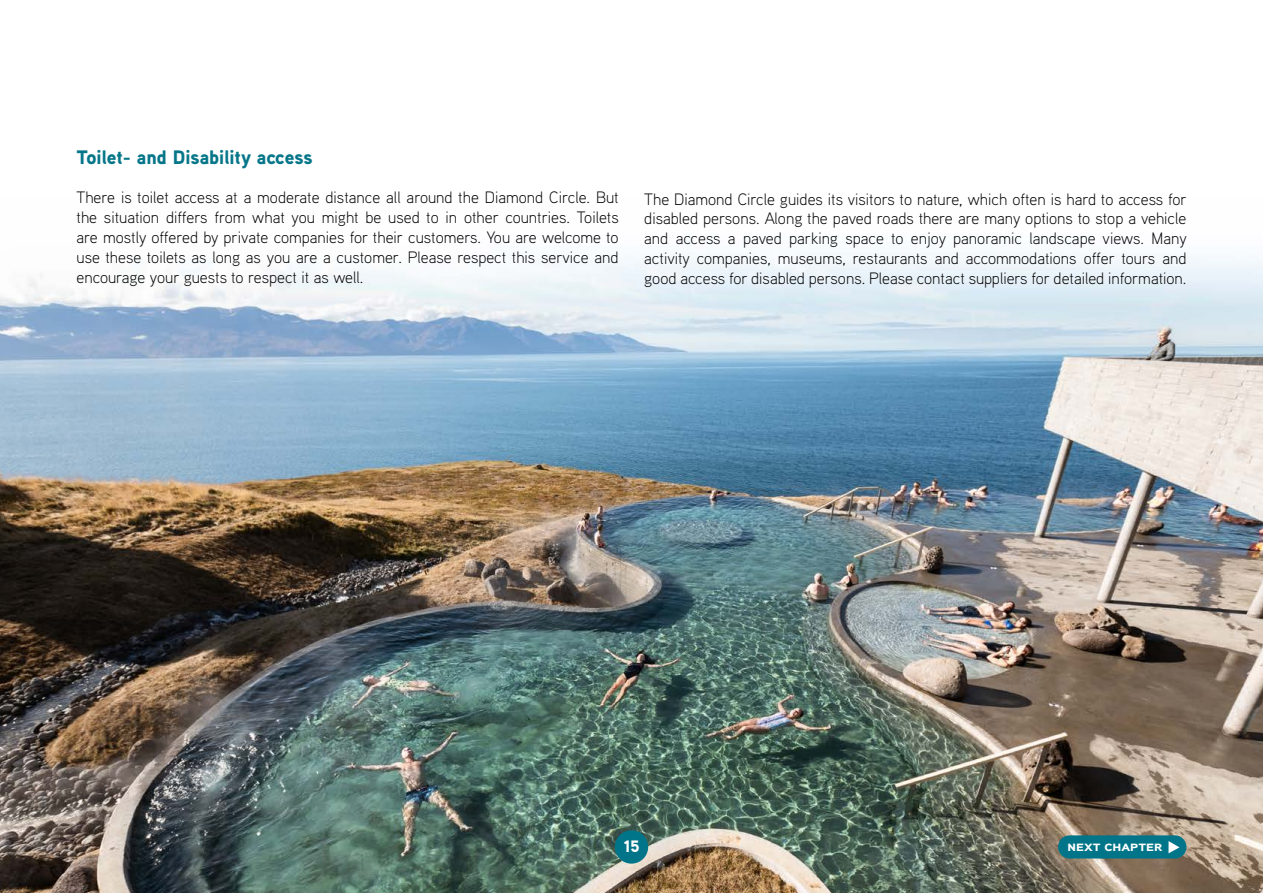
<style>
.page{position:relative;width:1263px;height:893px;background:#fff}
.page>*{position:absolute;margin:0;border:0;box-sizing:border-box;transform-origin:0 0}
.t1{font:900 19.5px "Aaux Pro";color:#057689}
.t2{font:300 16.5px/19.8px "Aaux Pro";color:#000;text-align:justify}
.t3{font:900 16.5px "Aaux Pro";color:#fff}
.t4{font:900 10.5px "Aaux Pro";color:#fff;scale:1.25 1}
</style>
<div class="page">
<img style="left:0;top:252px;width:1263px;height:641px">
<div style="left:615px;top:830px;width:33px;height:34px;background:#007589;border-radius:50%"></div>
<div style="left:1058px;top:835px;width:128px;height:23px;background:#007589;border-radius:12px"></div>
<svg style="left:1168px;top:841px;width:11px;height:12px"></svg>
<p class="t1" style="left:77px;top:144px;width:238px">Toilet- and Disability access</p>
<p class="t2" style="left:77px;top:187px;width:544px">There is toilet access at a moderate distance all around the Diamond Circle. But the situation differs from what you might be used to in other countries. Toilets are mostly offered by private companies for their customers. You are welcome to use these toilets as long as you are a customer. Please respect this service and encourage your guests to respect it as well.</p>
<p class="t2" style="left:644px;top:188px;width:544px">The Diamond Circle guides its visitors to nature, which often is hard to access for disabled persons. Along the paved roads there are many options to stop a vehicle and access a paved parking space to enjoy panoramic landscape views. Many activity companies, museums, restaurants and accommodations offer tours and good access for disabled persons. Please contact suppliers for detailed information.</p>
<p class="t3" style="left:624px;top:836px;width:17px">15</p>
<p class="t4" style="left:1067px;top:841px;width:77px">NEXT CHAPTER</p>
</div>
